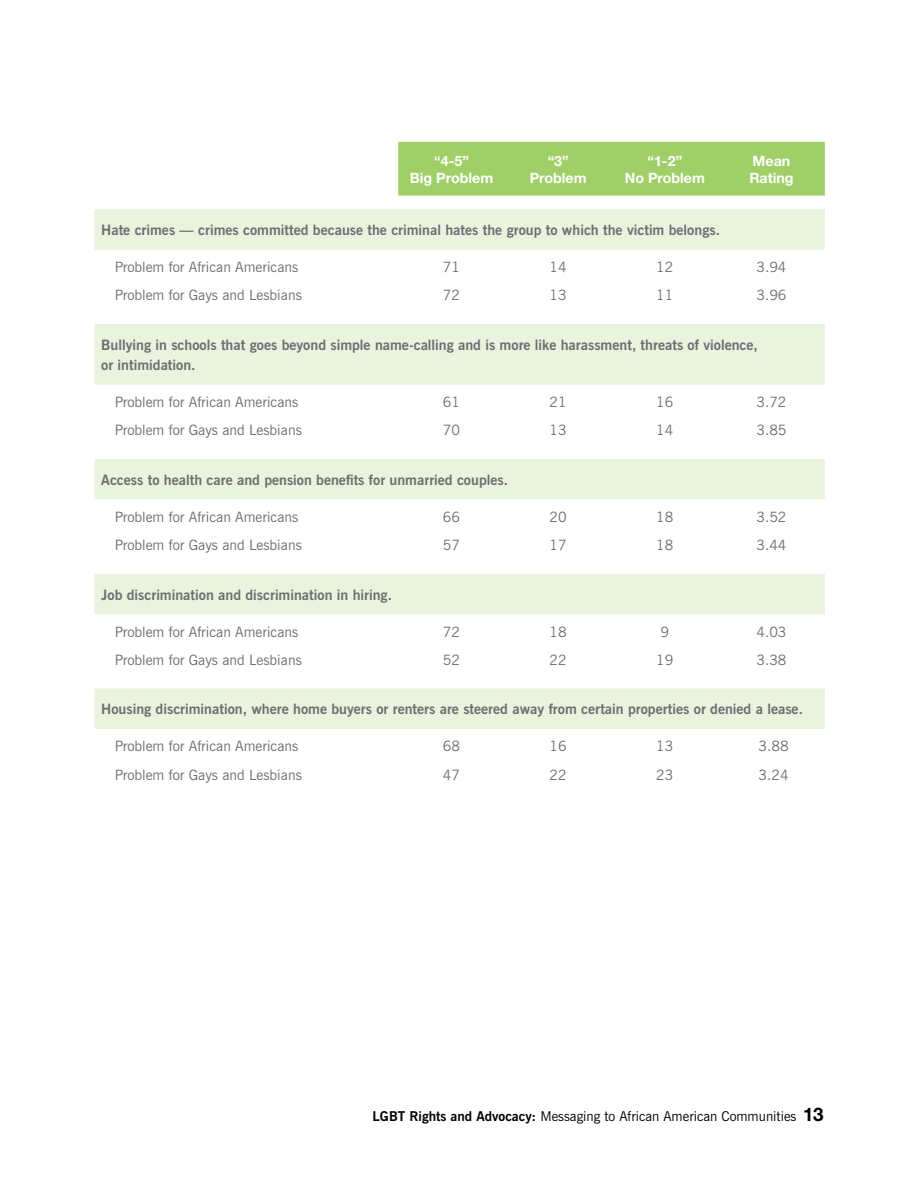
<style>
.page{position:relative;width:918px;height:1188px;background:#fff}
.page>*{position:absolute;margin:0;border:0;box-sizing:border-box;transform-origin:0 0}
.t1{font:700 14.25px/19.5px "News Gothic BT";color:#6d6e71}
.t2{font:14.25px "News Gothic BT";color:#6d6e71}
.t3{font:700 14.25px/16.5px "Helvetica Neue";color:#fff;text-align:center}
.t4{font:13.5px "News Gothic BT";color:#000}
.s1{font-weight:700}
.s2{font-family:"Helvetica Neue";font-weight:700;font-size:18.75px}
</style>
<div class="page">
<div style="left:398px;top:142px;width:427px;height:54px;background:#a0cf67"></div>
<svg style="left:94px;top:209px;width:731px;height:520px"></svg>
<svg style="left:94px;top:500px;width:731px;height:74px"></svg>
<p class="t3" style="left:410px;top:152px;width:85px">“4-5”<br>Big Problem</p>
<p class="t3" style="left:530px;top:152px;width:58px">“3”<br>Problem</p>
<p class="t3" style="left:625px;top:152px;width:82px">“1-2”<br>No Problem</p>
<p class="t3" style="left:749px;top:152px;width:46px;text-align:left">Mean<br>Rating</p>
<p class="t1" style="left:101px;top:220px;width:620px">Hate crimes — crimes committed because the criminal hates the group to which the victim belongs.</p>
<p class="t2" style="left:115px;top:258px;width:185px">Problem for African Americans</p>
<p class="t2" style="left:443px;top:258px;width:19px">71</p>
<p class="t2" style="left:550px;top:258px;width:19px">14</p>
<p class="t2" style="left:656px;top:258px;width:19px">12</p>
<p class="t2" style="left:757px;top:258px;width:32px">3.94</p>
<p class="t2" style="left:115px;top:287px;width:189px">Problem for Gays and Lesbians</p>
<p class="t2" style="left:443px;top:287px;width:19px">72</p>
<p class="t2" style="left:550px;top:287px;width:19px">13</p>
<p class="t2" style="left:656px;top:287px;width:19px">11</p>
<p class="t2" style="left:757px;top:287px;width:32px">3.96</p>
<p class="t1" style="left:101px;top:335px;width:658px">Bullying in schools that goes beyond simple name-calling and is more like harassment, threats of violence, or intimidation.</p>
<p class="t2" style="left:115px;top:393px;width:185px">Problem for African Americans</p>
<p class="t2" style="left:443px;top:393px;width:19px">61</p>
<p class="t2" style="left:550px;top:393px;width:19px">21</p>
<p class="t2" style="left:656px;top:393px;width:19px">16</p>
<p class="t2" style="left:757px;top:393px;width:32px">3.72</p>
<p class="t2" style="left:115px;top:422px;width:189px">Problem for Gays and Lesbians</p>
<p class="t2" style="left:443px;top:422px;width:19px">70</p>
<p class="t2" style="left:550px;top:422px;width:19px">13</p>
<p class="t2" style="left:656px;top:422px;width:19px">14</p>
<p class="t2" style="left:757px;top:422px;width:32px">3.85</p>
<p class="t1" style="left:101px;top:470px;width:408px">Access to health care and pension benefits for unmarried couples.</p>
<p class="t2" style="left:115px;top:508px;width:185px">Problem for African Americans</p>
<p class="t2" style="left:443px;top:508px;width:19px">66</p>
<p class="t2" style="left:550px;top:508px;width:19px">20</p>
<p class="t2" style="left:656px;top:508px;width:19px">18</p>
<p class="t2" style="left:757px;top:508px;width:32px">3.52</p>
<p class="t2" style="left:115px;top:536px;width:189px">Problem for Gays and Lesbians</p>
<p class="t2" style="left:443px;top:536px;width:19px">57</p>
<p class="t2" style="left:550px;top:536px;width:19px">17</p>
<p class="t2" style="left:656px;top:536px;width:19px">18</p>
<p class="t2" style="left:757px;top:536px;width:32px">3.44</p>
<p class="t1" style="left:101px;top:585px;width:292px">Job discrimination and discrimination in hiring.</p>
<p class="t2" style="left:115px;top:623px;width:185px">Problem for African Americans</p>
<p class="t2" style="left:443px;top:623px;width:19px">72</p>
<p class="t2" style="left:550px;top:623px;width:19px">18</p>
<p class="t2" style="left:661px;top:623px;width:10px">9</p>
<p class="t2" style="left:757px;top:623px;width:32px">4.03</p>
<p class="t2" style="left:115px;top:651px;width:189px">Problem for Gays and Lesbians</p>
<p class="t2" style="left:443px;top:651px;width:19px">52</p>
<p class="t2" style="left:550px;top:651px;width:19px">22</p>
<p class="t2" style="left:656px;top:651px;width:19px">19</p>
<p class="t2" style="left:757px;top:651px;width:32px">3.38</p>
<p class="t1" style="left:101px;top:700px;width:703px">Housing discrimination, where home buyers or renters are steered away from certain properties or denied a lease.</p>
<p class="t2" style="left:115px;top:738px;width:185px">Problem for African Americans</p>
<p class="t2" style="left:443px;top:738px;width:19px">68</p>
<p class="t2" style="left:550px;top:738px;width:19px">16</p>
<p class="t2" style="left:656px;top:738px;width:19px">13</p>
<p class="t2" style="left:759px;top:738px;width:32px">3.88</p>
<p class="t2" style="left:115px;top:766px;width:189px">Problem for Gays and Lesbians</p>
<p class="t2" style="left:443px;top:766px;width:19px">47</p>
<p class="t2" style="left:550px;top:766px;width:19px">22</p>
<p class="t2" style="left:656px;top:766px;width:19px">23</p>
<p class="t2" style="left:759px;top:766px;width:32px">3.24</p>
<p class="t4" style="left:373px;top:1108px;width:452px"><span class="s1">LGBT Rights and Advocacy:</span> Messaging to African American Communities <span class="s2">13</span></p>
</div>
